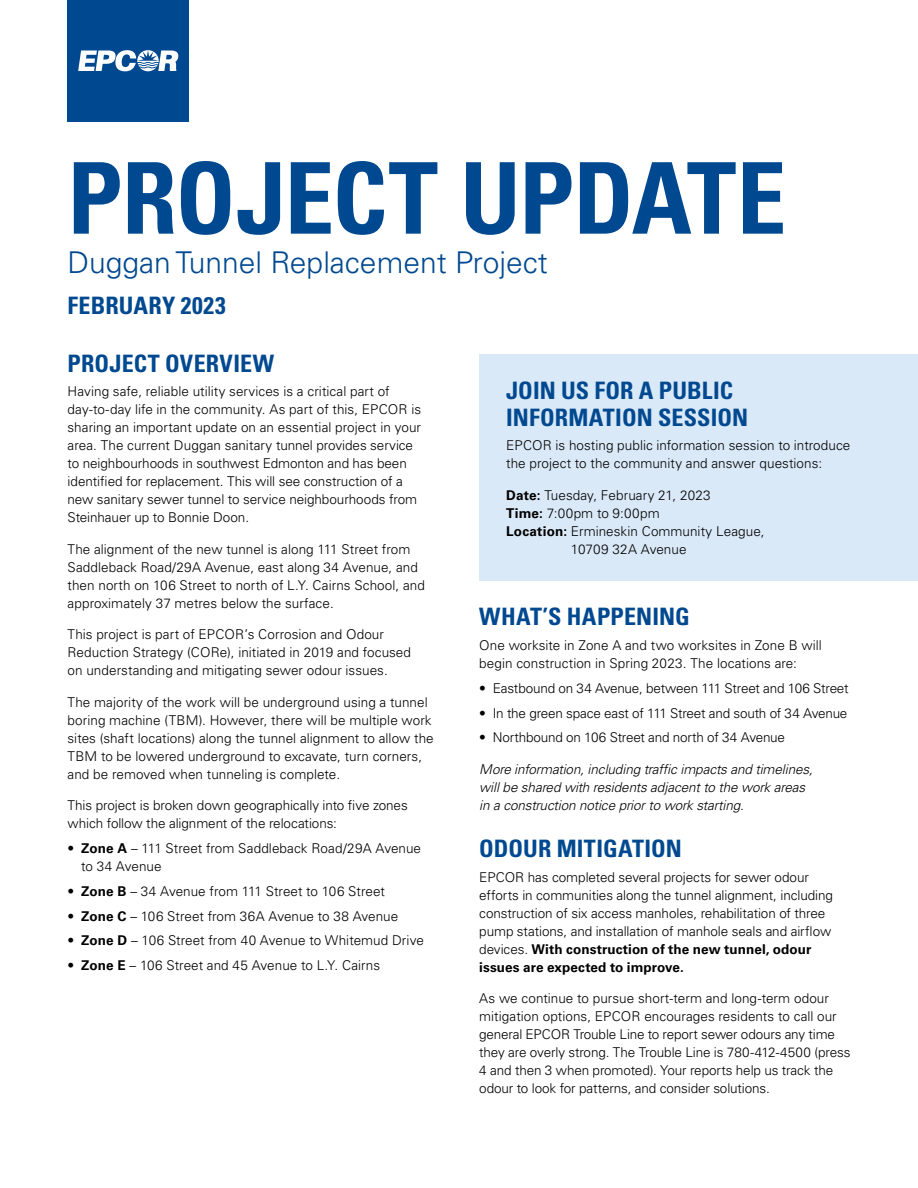
<style>
.page{position:relative;width:918px;height:1188px;background:#fff}
.page>*{position:absolute;margin:0;border:0;box-sizing:border-box;transform-origin:0 0}
.t1{font:700 condensed 99px "Univers LT Std";letter-spacing:-.01em;color:#004990}
.t2{font:300 30px "Univers LT Std";color:#004990}
.t3{font:700 condensed 24px/27px "Univers LT Std";letter-spacing:.005em;color:#004990}
.t4{font:300 13.5px/18px "Univers LT Std";color:#000}
.t5{font:italic 300 13.5px/18px "Univers LT Std";letter-spacing:-.005em;color:#000}
.t6{font:300 13.5px "Univers LT Std";letter-spacing:.03em;color:#000}
.s1{font-weight:700}
</style>
<div class="page">
<div style="left:479px;top:354px;width:439px;height:227px;background:#dae9f8"></div>
<div style="left:68px;top:0;width:121px;height:122px;background:#004990"></div>
<svg style="left:78px;top:50px;width:100px;height:21px"></svg>
<h1 class="t1" style="left:68px;top:138px;width:720px">PROJECT UPDATE</h1>
<h2 class="t2" style="left:68px;top:245px;width:482px">Duggan Tunnel Replacement Project</h2>
<h3 class="t3" style="left:68px;top:292px;width:160px">FEBRUARY 2023</h3>
<h3 class="t3" style="left:68px;top:349px;width:208px">PROJECT OVERVIEW</h3>
<p class="t4" style="left:68px;top:383px;width:355px">Having safe, reliable utility services is a critical part of day-to-day life in the community. As part of this, EPCOR is sharing an important update on an essential project in your area. The current Duggan sanitary tunnel provides service to neighbourhoods in southwest Edmonton and has been identified for replacement. This will see construction of a new sanitary sewer tunnel to service neighbourhoods from Steinhauer up to Bonnie Doon.</p>
<p class="t4" style="left:68px;top:540px;width:359px">The alignment of the new tunnel is along 111 Street from Saddleback Road/29A Avenue, east along 34 Avenue, and then north on 106 Street to north of L.Y. Cairns School, and approximately 37 metres below the surface.</p>
<p class="t4" style="left:68px;top:626px;width:345px">This project is part of EPCOR’s Corrosion and Odour<br>Reduction Strategy (CORe), initiated in 2019 and focused on understanding and mitigating sewer odour issues.</p>
<p class="t4" style="left:68px;top:693px;width:368px">The majority of the work will be underground using a tunnel boring machine (TBM). However, there will be multiple work sites (shaft locations) along the tunnel alignment to allow the TBM to be lowered underground to excavate, turn corners, and be removed when tunneling is complete.</p>
<p class="t4" style="left:68px;top:797px;width:342px">This project is broken down geographically into five zones which follow the alignment of the relocations:</p>
<p class="t4" style="left:81px;top:839px;width:342px;text-indent:-14px">• <span class="s1">Zone A</span> – 111 Street from Saddleback Road/29A Avenue to 34 Avenue</p>
<p class="t4" style="left:68px;top:882px;width:319px">• <span class="s1">Zone B</span> – 34 Avenue from 111 Street to 106 Street</p>
<p class="t4" style="left:68px;top:907px;width:332px">• <span class="s1">Zone C</span> – 106 Street from 36A Avenue to 38 Avenue</p>
<p class="t4" style="left:68px;top:931px;width:358px">• <span class="s1">Zone D</span> – 106 Street from 40 Avenue to Whitemud Drive</p>
<p class="t4" style="left:68px;top:956px;width:314px">• <span class="s1">Zone E</span> – 106 Street and 45 Avenue to L.Y. Cairns</p>
<h3 class="t3" style="left:506px;top:376px;width:243px">JOIN US FOR A PUBLIC<br>INFORMATION SESSION</h3>
<p class="t4" style="left:506px;top:437px;width:346px">EPCOR is hosting public information session to introduce the project to the community and answer questions:</p>
<p class="t4" style="left:506px;top:486px;width:206px"><span class="s1">Date:</span> Tuesday, February 21, 2023</p>
<p class="t6" style="left:506px;top:505px;width:155px"><span class="s1">Time:</span> 7:00pm to 9:00pm</p>
<p class="t4" style="left:506px;top:522px;width:260px"><span class="s1">Location:</span> Ermineskin Community League,</p>
<p class="t4" style="left:571px;top:540px;width:117px">10709 32A Avenue</p>
<h3 class="t3" style="left:479px;top:603px;width:212px">WHAT’S HAPPENING</h3>
<p class="t4" style="left:479px;top:636px;width:344px">One worksite in Zone A and two worksites in Zone B will begin construction in Spring 2023. The locations are:</p>
<p class="t4" style="left:479px;top:679px;width:371px">• Eastbound on 34 Avenue, between 111 Street and 106 Street</p>
<p class="t4" style="left:479px;top:704px;width:370px">• In the green space east of 111 Street and south of 34 Avenue</p>
<p class="t4" style="left:479px;top:729px;width:307px">• Northbound on 106 Street and north of 34 Avenue</p>
<p class="t5" style="left:479px;top:760px;width:335px">More information, including traffic impacts and timelines, will be shared with residents adjacent to the work areas in a construction notice prior to work starting.</p>
<h3 class="t3" style="left:479px;top:835px;width:204px">ODOUR MITIGATION</h3>
<p class="t4" style="left:479px;top:868px;width:355px">EPCOR has completed several projects for sewer odour efforts in communities along the tunnel alignment, including construction of six access manholes, rehabilitation of three pump stations, and installation of manhole seals and airflow devices. <span class="s1">With construction of the new tunnel, odour issues are expected to improve.</span></p>
<p class="t4" style="left:479px;top:990px;width:373px">As we continue to pursue short-term and long-term odour mitigation options, EPCOR encourages residents to call our general EPCOR Trouble Line to report sewer odours any time they are overly strong. The Trouble Line is 780-412-4500 (press 4 and then 3 when promoted). Your reports help us track the odour to look for patterns, and consider solutions.</p>
</div>
